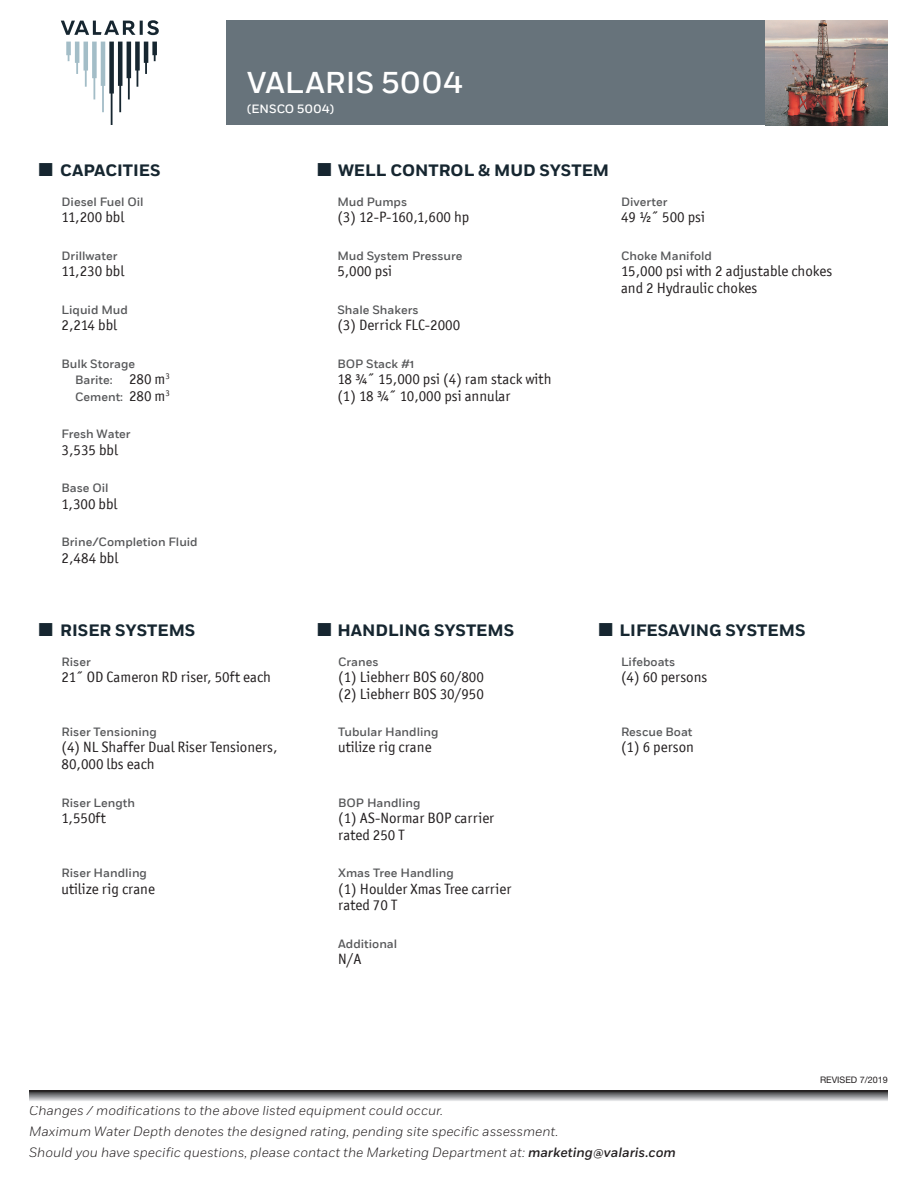
<style>
.page{position:relative;width:918px;height:1188px;background:#fff}
.page>*{position:absolute;margin:0;border:0;box-sizing:border-box;transform-origin:0 0}
.t1{font:500 30px "Fort";color:#fff}
.t2{font:700 16.5px "Fort";color:#162630}
.t3{font:15px/16.5px "Officina San ITC";color:#231f20}
.t4{font:italic 300 13.5px/21px "Fort";color:#231f20}
.t5{font:500 12px/16.5px "Fort";color:#57585a}
.t6{font:500 12px "Fort";color:#fff}
.t7{font:9px "Helvetica Neue LT Std";color:#231f20}
.s1{font-family:"Officina San ITC";font-weight:400;font-size:15px;color:#231f20}
.s2{font-weight:500}
</style>
<div class="page">
<div style="left:226px;top:20px;width:574px;height:105px;background:#67737b"></div>
<svg style="left:29px;top:1091px;width:859px;height:10px;background:#8a8a8d"></svg>
<svg style="left:61px;top:20px;width:98px;height:105px"></svg>
<img style="left:766px;top:20px;width:122px;height:105px">
<h1 class="t1" style="left:247px;top:64px;width:217px">VALARIS 5004</h1>
<p class="t6" style="left:247px;top:101px;width:88px">(ENSCO 5004)</p>
<p class="t2" style="left:60px;top:160px;width:102px">CAPACITIES</p>
<p class="t2" style="left:338px;top:160px;width:273px">WELL CONTROL &amp; MUD SYSTEM</p>
<p class="t5" style="left:62px;top:193px;width:84px">Diesel Fuel Oil</p>
<p class="t3" style="left:62px;top:209px;width:64px">11,200 bbl</p>
<p class="t5" style="left:337px;top:193px;width:71px">Mud Pumps</p>
<p class="t3" style="left:337px;top:209px;width:134px">(3) 12-P-160,1,600 hp</p>
<p class="t5" style="left:62px;top:247px;width:57px">Drillwater</p>
<p class="t3" style="left:62px;top:263px;width:64px">11,230 bbl</p>
<p class="t5" style="left:337px;top:247px;width:127px">Mud System Pressure</p>
<p class="t3" style="left:337px;top:263px;width:56px">5,000 psi</p>
<p class="t5" style="left:62px;top:301px;width:68px">Liquid Mud</p>
<p class="t3" style="left:62px;top:317px;width:57px">2,214 bbl</p>
<p class="t5" style="left:337px;top:301px;width:83px">Shale Shakers</p>
<p class="t3" style="left:337px;top:317px;width:124px">(3) Derrick FLC-2000</p>
<p class="t5" style="left:75px;top:355px;width:96px;text-indent:-14px">Bulk Storage<br>Barite: <span class="s1">280 m</span><sup>3<br></sup>Cement: <span class="s1">280 m</span><sup>3</sup></p>
<p class="t5" style="left:337px;top:355px;width:78px">BOP Stack #1</p>
<p class="t3" style="left:337px;top:371px;width:216px">18 ¾˝ 15,000 psi (4) ram stack with (1) 18 ¾˝ 10,000 psi annular</p>
<p class="t5" style="left:62px;top:426px;width:71px">Fresh Water</p>
<p class="t3" style="left:62px;top:442px;width:58px">3,535 bbl</p>
<p class="t5" style="left:62px;top:480px;width:49px">Base Oil</p>
<p class="t3" style="left:62px;top:496px;width:57px">1,300 bbl</p>
<p class="t5" style="left:62px;top:534px;width:138px">Brine/Completion Fluid</p>
<p class="t3" style="left:62px;top:550px;width:58px">2,484 bbl</p>
<p class="t5" style="left:621px;top:193px;width:48px">Diverter</p>
<p class="t3" style="left:621px;top:209px;width:85px">49 ½˝ 500 psi</p>
<p class="t5" style="left:621px;top:247px;width:93px">Choke Manifold</p>
<p class="t3" style="left:621px;top:263px;width:213px">15,000 psi with 2 adjustable chokes and 2 Hydraulic chokes</p>
<p class="t2" style="left:60px;top:620px;width:137px">RISER SYSTEMS</p>
<p class="t2" style="left:337px;top:620px;width:178px">HANDLING SYSTEMS</p>
<p class="t2" style="left:620px;top:620px;width:187px">LIFESAVING SYSTEMS</p>
<p class="t5" style="left:62px;top:654px;width:31px">Riser</p>
<p class="t3" style="left:62px;top:669px;width:211px">21˝ OD Cameron RD riser, 50ft each</p>
<p class="t5" style="left:338px;top:654px;width:42px">Cranes</p>
<p class="t3" style="left:338px;top:669px;width:147px">(1) Liebherr BOS 60/800 (2) Liebherr BOS 30/950</p>
<p class="t5" style="left:621px;top:654px;width:56px">Lifeboats</p>
<p class="t3" style="left:621px;top:669px;width:88px">(4) 60 persons</p>
<p class="t5" style="left:62px;top:724px;width:97px">Riser Tensioning</p>
<p class="t3" style="left:62px;top:739px;width:217px">(4) NL Shaffer Dual Riser Tensioners,<br>80,000 lbs each</p>
<p class="t5" style="left:338px;top:724px;width:102px">Tubular Handling</p>
<p class="t3" style="left:338px;top:739px;width:95px">utilize rig crane</p>
<p class="t5" style="left:621px;top:724px;width:73px">Rescue Boat</p>
<p class="t3" style="left:621px;top:739px;width:74px">(1) 6 person</p>
<p class="t5" style="left:62px;top:794px;width:75px">Riser Length</p>
<p class="t3" style="left:62px;top:810px;width:46px">1,550ft</p>
<p class="t5" style="left:338px;top:795px;width:84px">BOP Handling</p>
<p class="t3" style="left:338px;top:810px;width:158px">(1) AS-Normar BOP carrier rated 250 T</p>
<p class="t5" style="left:62px;top:865px;width:87px">Riser Handling</p>
<p class="t3" style="left:62px;top:880px;width:95px">utilize rig crane</p>
<p class="t5" style="left:338px;top:865px;width:117px">Xmas Tree Handling</p>
<p class="t3" style="left:338px;top:880px;width:175px">(1) Houlder Xmas Tree carrier rated 70 T</p>
<p class="t5" style="left:338px;top:935px;width:61px">Additional</p>
<p class="t3" style="left:338px;top:951px;width:25px">N/A</p>
<p class="t4" style="left:29px;top:1100px;width:648px">Changes / modifications to the above listed equipment could occur.<br>Maximum Water Depth denotes the designed rating, pending site specific assessment.<br>Should you have specific questions, please contact the Marketing Department at: <span class="s2">marketing@valaris.com</span></p>
<p class="t7" style="left:820px;top:1075px;width:69px">REVISED 7/2019</p>
</div>
